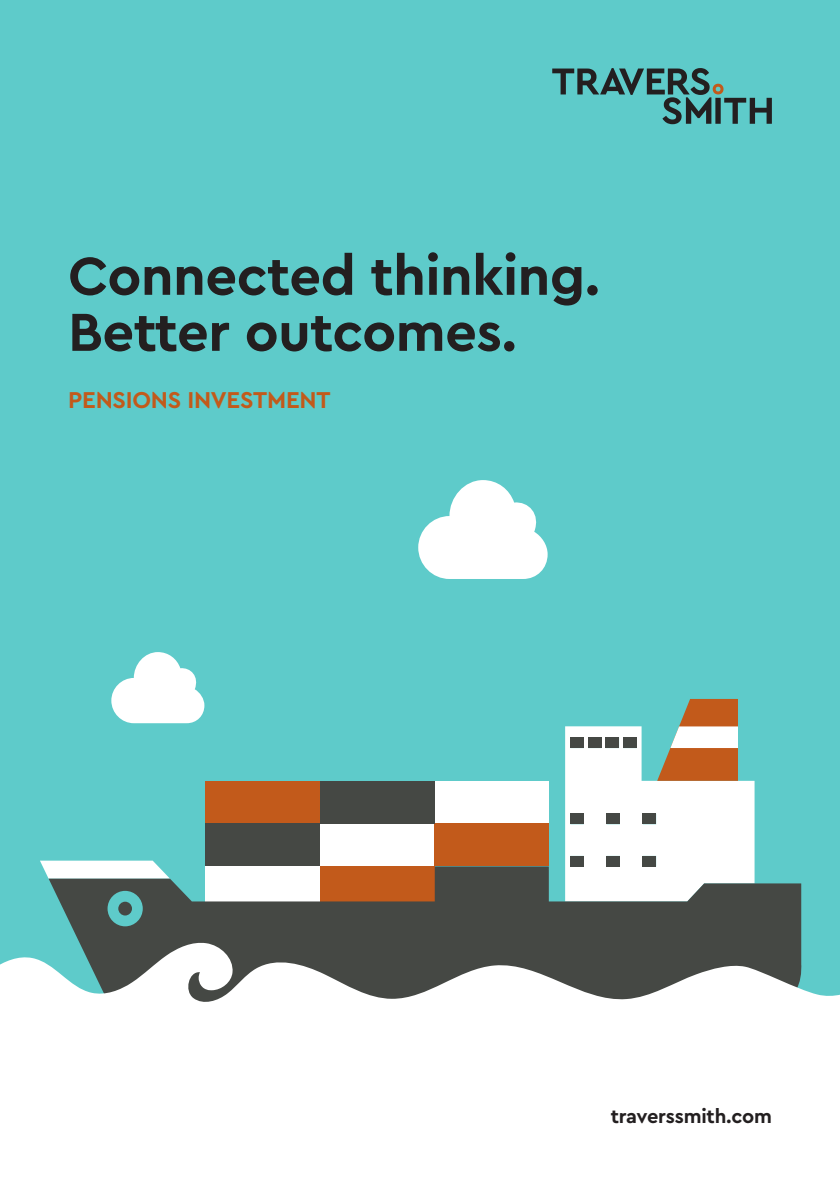
<style>
.page{position:relative;width:840px;height:1191px;background:#fff}
.page>*{position:absolute;margin:0;border:0;box-sizing:border-box;transform-origin:0 0}
.t1{font:700 56px/56px "Cera Pro";letter-spacing:-.01em;color:#231f20}
.t2{font:700 24px "Cera Pro";letter-spacing:-.01em;color:#c25a1b}
.t3{font:700 20px "Cera Pro";letter-spacing:-.01em;color:#231f20}
</style>
<div class="page">
<div style="left:0;top:0;width:839px;height:1191px;background:#5ecbca"></div>
<svg style="left:111px;top:652px;width:93px;height:71px"></svg>
<svg style="left:418px;top:480px;width:129px;height:99px"></svg>
<div style="left:205px;top:781px;width:115px;height:42px;background:#c25a1b"></div>
<div style="left:320px;top:823px;width:114px;height:43px;background:#fff"></div>
<div style="left:434px;top:781px;width:114px;height:42px;background:#fff"></div>
<div style="left:434px;top:823px;width:114px;height:43px;background:#c25a1b"></div>
<div style="left:205px;top:823px;width:115px;height:43px;background:#454844"></div>
<div style="left:320px;top:781px;width:114px;height:42px;background:#454844"></div>
<svg style="left:40px;top:860px;width:118px;height:18px"></svg>
<svg style="left:565px;top:699px;width:189px;height:167px"></svg>
<svg style="left:49px;top:866px;width:753px;height:75px;background:#747770"></svg>
<svg style="left:0;top:941px;width:839px;height:250px;background:#e4e6e6"></svg>
<svg style="left:552px;top:68px;width:219px;height:56px"></svg>
<p class="t1" style="left:68px;top:246px;width:533px">Connected thinking.<br>Better outcomes.</p>
<p class="t2" style="left:68px;top:384px;width:264px">PENSIONS INVESTMENT</p>
<p class="t3" style="left:610px;top:1102px;width:162px">traverssmith.com</p>
</div>
